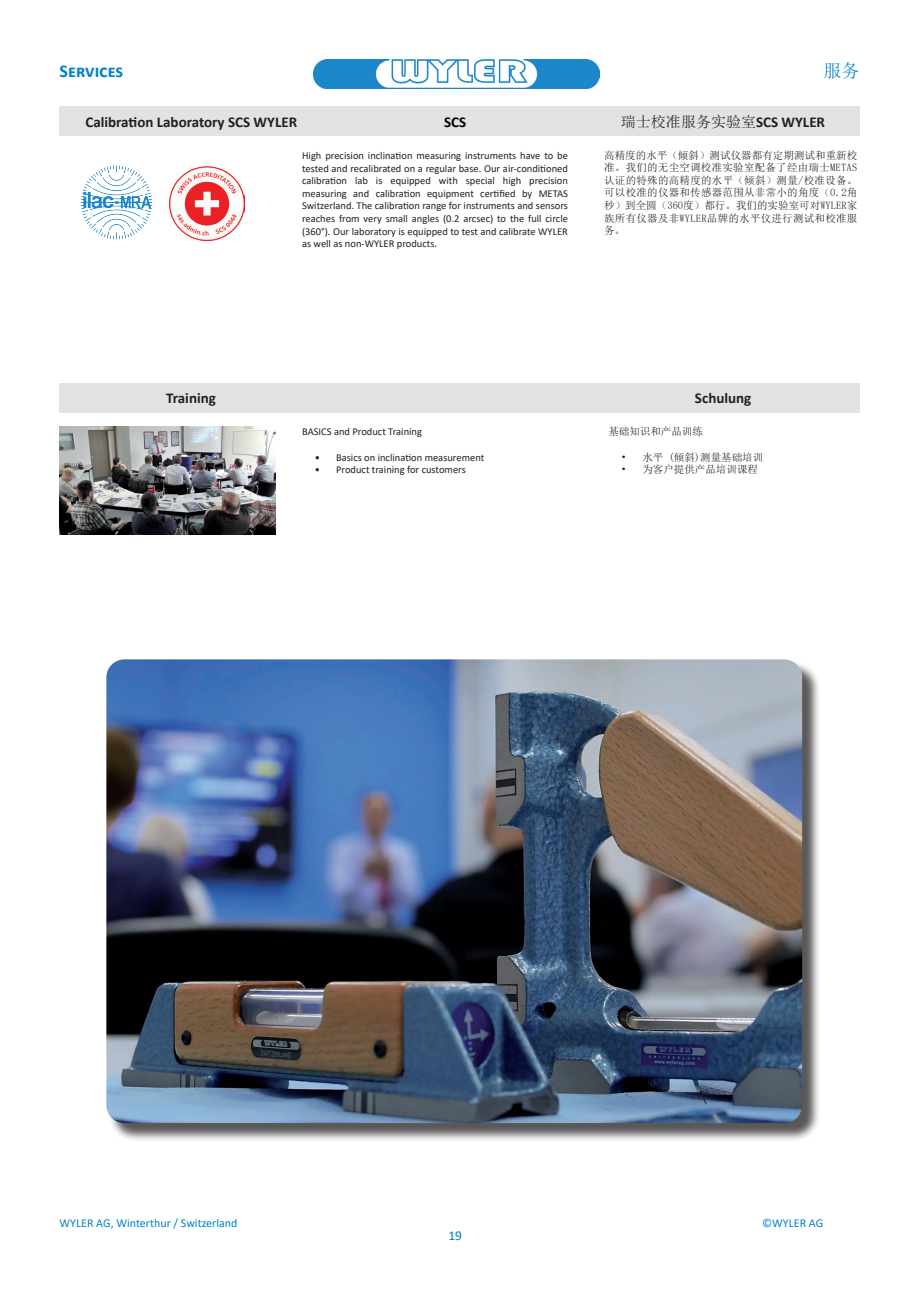
<style>
.page{position:relative;width:919px;height:1289px;background:#fff}
.page>*{position:absolute;margin:0;border:0;box-sizing:border-box;transform-origin:0 0}
.t1{font:700 18px "Calibri";color:#0082c9}
.t2{font:18px "Sim Sun";color:#0082c9}
.t3{font:700 15px "Calibri";color:#231f20}
.t4{font:15px "Sim Sun";color:#231f20}
.t5{font:700 15px "Calibri";color:#000}
.t6{font:13.5px "Calibri";color:#0082c9}
.t7{font:12px "Calibri";color:#0082c9}
.t8{font:10.5px/12.6px "Calibri";color:#231f20;text-align:justify}
.t9{font:10.5px/12.6px "Sim Sun";letter-spacing:.005em;color:#231f20;text-align:justify}
.s1{font-family:"Calibri";font-weight:700}
</style>
<div class="page">
<img style="left:314px;top:60px;width:285px;height:29px">
<img style="left:169px;top:166px;width:75px;height:74px">
<img style="left:80px;top:165px;width:73px;height:75px">
<div style="left:60px;top:106px;width:263px;height:30px;background:#e1e2e4"></div>
<div style="left:323px;top:106px;width:264px;height:30px;background:#e1e2e4"></div>
<div style="left:587px;top:106px;width:272px;height:30px;background:#e1e2e4"></div>
<div style="left:60px;top:383px;width:263px;height:29px;background:#e1e2e4"></div>
<div style="left:323px;top:383px;width:264px;height:29px;background:#e1e2e4"></div>
<div style="left:587px;top:383px;width:272px;height:29px;background:#e1e2e4"></div>
<img style="left:60px;top:426px;width:216px;height:108px">
<div style="left:109px;top:661px;width:711px;height:480px;background:#231f20;opacity:.75"></div>
<img style="left:106px;top:659px;width:696px;height:464px">
<p class="t1" style="left:60px;top:59px;width:65px">Services</p>
<p class="t2" style="left:823px;top:61px;width:37px">服务</p>
<p class="t3" style="left:85px;top:111px;width:213px">Calibration Laboratory SCS WYLER</p>
<p class="t5" style="left:444px;top:111px;width:24px">SCS</p>
<p class="t4" style="left:621px;top:114px;width:206px">瑞士校准服务实验室<span class="s1">SCS WYLER</span></p>
<p class="t8" style="left:302px;top:149px;width:267px">High precision inclination measuring instruments have to be tested and recalibrated on a regular base. Our air-conditioned calibration lab is equipped with special high precision measuring and calibration equipment certified by METAS Switzerland. The calibration range for instruments and sensors reaches from very small angles (0.2 arcsec) to the full circle (360°). Our laboratory is equipped to test and calibrate WYLER as well as non-WYLER products.</p>
<p class="t9" style="left:604px;top:148px;width:255px">高精度的水平（倾斜）测试仪器都有定期测试和重新校准。我们的无尘空调校准实验室配备了经由瑞士METAS认证的特殊的高精度的水平（倾斜）测量/校准设备。可以校准的仪器和传感器范围从非常小的角度（0.2角秒）到全圆（360度）都行。我们的实验室可对WYLER家族所有仪器及非WYLER品牌的水平仪进行测试和校准服务。</p>
<p class="t3" style="left:166px;top:388px;width:51px">Training</p>
<p class="t3" style="left:695px;top:388px;width:58px">Schulung</p>
<p class="t8" style="left:302px;top:425px;width:121px">BASICS and Product Training</p>
<p class="t8" style="left:315px;top:450px;width:171px">• Basics on inclination measurement</p>
<p class="t8" style="left:315px;top:463px;width:152px">• Product training for customers</p>
<p class="t9" style="left:608px;top:425px;width:96px">基础知识和产品训练</p>
<p class="t9" style="left:621px;top:450px;width:144px">• 水平 (倾斜)测量基础培训</p>
<p class="t9" style="left:621px;top:463px;width:138px">• 为客户提供产品培训课程</p>
<p class="t7" style="left:60px;top:1214px;width:179px">WYLER AG, Winterthur / Switzerland</p>
<p class="t7" style="left:762px;top:1214px;width:63px">©WYLER AG</p>
<p class="t6" style="left:448px;top:1225px;width:15px">19</p>
</div>
